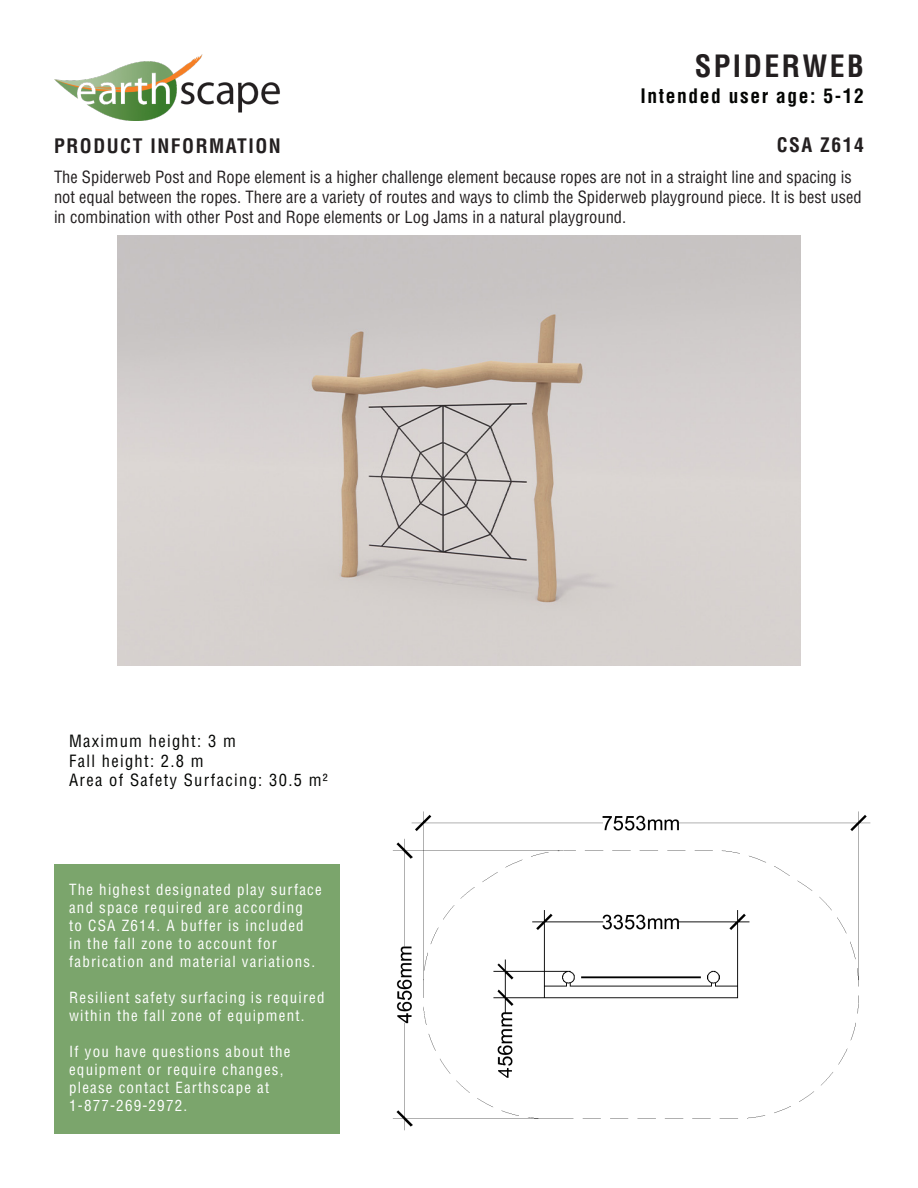
<style>
.page{position:relative;width:918px;height:1188px;background:#fff}
.page>*{position:absolute;margin:0;border:0;box-sizing:border-box;transform-origin:0 0}
.t1{font:700 condensed 30px "Helvetica";letter-spacing:.08em;color:#231f20}
.t2{font:700 condensed 19.5px "Helvetica";letter-spacing:.08em;color:#231f20}
.t3{font:700 condensed 19.5px "Helvetica";letter-spacing:.08em;color:#040503}
.t4{font:condensed 16.5px/19.8px "Helvetica";color:#231f20}
.t5{font:condensed 16.5px "Helvetica";letter-spacing:.08em;color:#040503}
.t6{font:condensed 15px/18px "Helvetica";letter-spacing:.08em;color:#fff}
</style>
<div class="page">
<img style="left:54px;top:54px;width:226px;height:66px">
<div style="left:54px;top:864px;width:286px;height:270px;background:#7ba56c"></div>
<img style="left:117px;top:236px;width:684px;height:429px">
<img style="left:392px;top:811px;width:479px;height:320px">
<p class="t1" style="left:695px;top:47px;width:171px">SPIDERWEB</p>
<p class="t3" style="left:641px;top:83px;width:225px">Intended user age: 5-12</p>
<h2 class="t2" style="left:54px;top:134px;width:228px">PRODUCT INFORMATION</h2>
<p class="t2" style="left:777px;top:133px;width:89px">CSA Z614</p>
<p class="t4" style="left:54px;top:167px;width:809px">The Spiderweb Post and Rope element is a higher challenge element because ropes are not in a straight line and spacing is not equal between the ropes. There are a variety of routes and ways to climb the Spiderweb playground piece. It is best used in combination with other Post and Rope elements or Log Jams in a natural playground.</p>
<p class="t5" style="left:69px;top:730px;width:168px">Maximum height: 3 m</p>
<p class="t5" style="left:69px;top:750px;width:136px">Fall height: 2.8 m</p>
<p class="t5" style="left:69px;top:770px;width:260px">Area of Safety Surfacing: 30.5 m²</p>
<p class="t6" style="left:69px;top:881px;width:254px">The highest designated play surface and space required are according<br>to CSA Z614. A buffer is included<br>in the fall zone to account for fabrication and material variations.</p>
<p class="t6" style="left:69px;top:989px;width:257px">Resilient safety surfacing is required within the fall zone of equipment.</p>
<p class="t6" style="left:69px;top:1043px;width:223px">If you have questions about the equipment or require changes, please contact Earthscape at</p>
<p class="t6" style="left:69px;top:1097px;width:120px">1-877-269-2972.</p>
</div>
